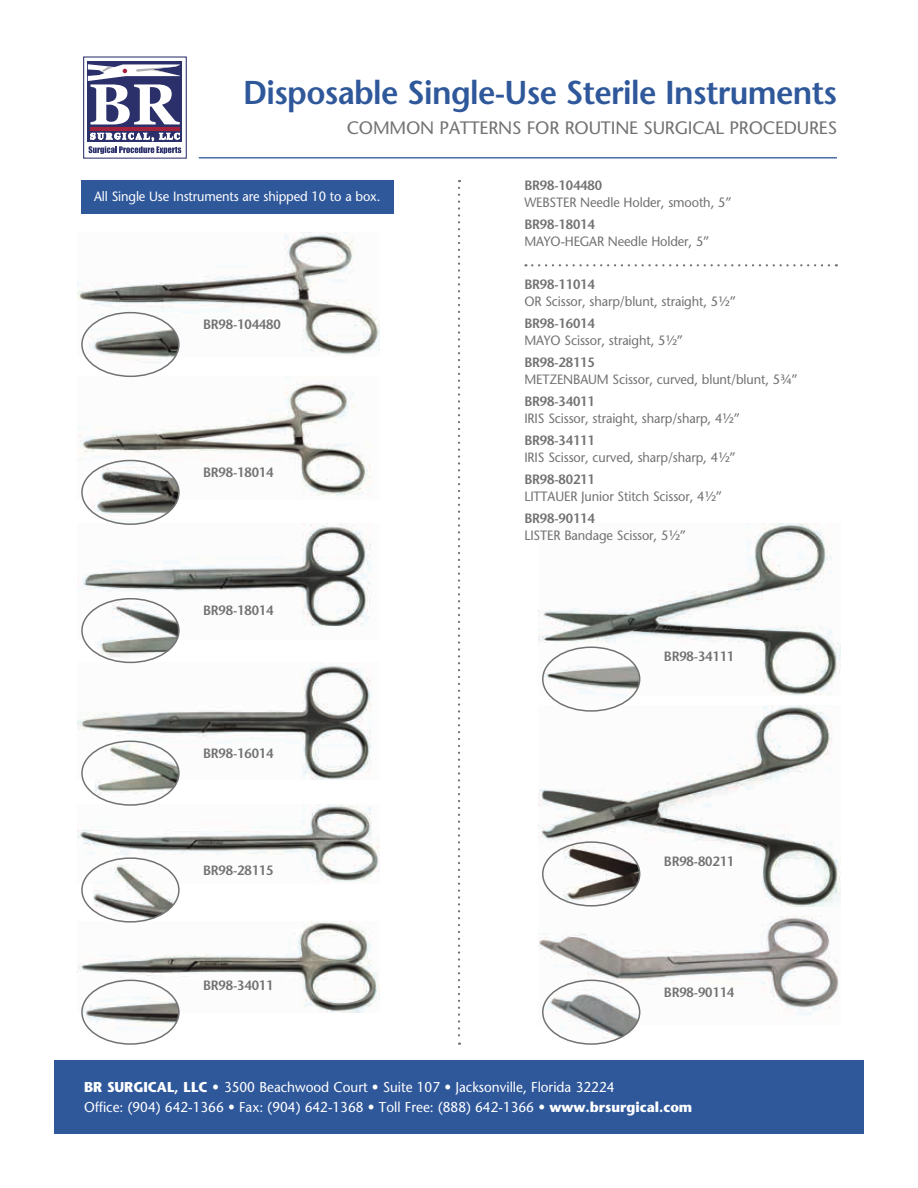
<style>
.page{position:relative;width:918px;height:1188px;background:#fff}
.page>*{position:absolute;margin:0;border:0;box-sizing:border-box;transform-origin:0 0}
.t1{font:600 33px "Stone Sans";letter-spacing:-.02em;color:#2f589b;scale:.96 1}
.t2{font:18px "Stone Sans";letter-spacing:-.01em;color:#727273}
.t3{font:14.25px/19.5px "Stone Sans";color:#fff;scale:.95 1}
.t4{font:13.5px "Stone Sans";letter-spacing:-.01em;color:#727273;scale:.95 1}
.t5{font:600 13.5px "Stone Sans";letter-spacing:-.01em;color:#727273;scale:.95 1}
.t6{font:13.5px "Stone Sans";letter-spacing:-.01em;color:#fff;scale:.95 1}
.s1{font-weight:700}
</style>
<div class="page">
<img style="left:538px;top:915px;width:301px;height:104px">
<img style="left:543px;top:980px;width:97px;height:64px">
<div style="left:542px;top:980px;width:98px;height:65px;border:2px solid #727273;border-radius:50%"></div>
<img style="left:78px;top:922px;width:302px;height:90px">
<img style="left:82px;top:980px;width:97px;height:62px">
<div style="left:81px;top:980px;width:99px;height:65px;border:2px solid #727273;border-radius:50%"></div>
<img style="left:78px;top:805px;width:302px;height:78px">
<img style="left:93px;top:865px;width:86px;height:57px">
<div style="left:81px;top:857px;width:99px;height:66px;border:2px solid #727273;border-radius:50%"></div>
<img style="left:78px;top:662px;width:294px;height:118px">
<img style="left:95px;top:744px;width:84px;height:61px">
<div style="left:81px;top:741px;width:99px;height:65px;border:2px solid #727273;border-radius:50%"></div>
<img style="left:78px;top:524px;width:293px;height:115px">
<img style="left:95px;top:602px;width:84px;height:60px">
<div style="left:81px;top:598px;width:99px;height:65px;border:2px solid #727273;border-radius:50%"></div>
<img style="left:78px;top:376px;width:293px;height:122px">
<img style="left:85px;top:460px;width:94px;height:64px">
<div style="left:81px;top:460px;width:99px;height:65px;border:2px solid #727273;border-radius:50%"></div>
<img style="left:538px;top:705px;width:302px;height:202px">
<img style="left:563px;top:844px;width:77px;height:62px">
<div style="left:542px;top:841px;width:98px;height:66px;border:2px solid #727273;border-radius:50%"></div>
<img style="left:538px;top:524px;width:302px;height:171px">
<img style="left:543px;top:647px;width:97px;height:61px">
<div style="left:542px;top:647px;width:98px;height:65px;border:2px solid #727273;border-radius:50%"></div>
<div style="left:81px;top:180px;width:313px;height:34px;background:#2f589b"></div>
<svg style="left:532px;top:264px;width:305px;height:2px"></svg>
<div style="left:54px;top:1060px;width:810px;height:74px;background:#2f589b"></div>
<div style="left:83px;top:56px;width:104px;height:103px;border:1px solid #2b2f6a"></div>
<div style="left:88px;top:61px;width:94px;height:81px;background:linear-gradient(to right,#2b2f6a,#2b2f6a)"></div>
<hr style="left:90px;top:127px;width:90px;height:4px;background:#a4223b">
<svg style="left:88px;top:64px;width:92px;height:60px"></svg>
<svg style="left:88px;top:133px;width:93px;height:21px"></svg>
<hr style="left:199px;top:157px;width:638px;height:1px;background:#2f589b">
<svg style="left:458px;top:188px;width:2px;height:857px"></svg>
<img style="left:78px;top:233px;width:302px;height:123px">
<img style="left:89px;top:313px;width:90px;height:63px">
<div style="left:81px;top:312px;width:99px;height:65px;border:2px solid #727273;border-radius:50%"></div>
<h1 class="t1" style="left:243px;top:73px;width:620px">Disposable Single-Use Sterile Instruments</h1>
<h2 class="t2" style="left:347px;top:117px;width:492px">COMMON PATTERNS FOR ROUTINE SURGICAL PROCEDURES</h2>
<p class="t6" style="left:94px;top:188px;width:303px">All Single Use Instruments are shipped 10 to a box.</p>
<p class="t5" style="left:203px;top:316px;width:83px">BR98-104480</p>
<p class="t5" style="left:203px;top:464px;width:76px">BR98-18014</p>
<p class="t5" style="left:203px;top:603px;width:76px">BR98-18014</p>
<p class="t5" style="left:203px;top:745px;width:76px">BR98-16014</p>
<p class="t5" style="left:203px;top:862px;width:76px">BR98-28115</p>
<p class="t5" style="left:203px;top:977px;width:76px">BR98-34011</p>
<p class="t5" style="left:524px;top:177px;width:83px">BR98-104480</p>
<p class="t4" style="left:524px;top:194px;width:220px">WEBSTER Needle Holder, smooth, 5”</p>
<p class="t5" style="left:524px;top:216px;width:76px">BR98-18014</p>
<p class="t4" style="left:524px;top:233px;width:197px">MAYO-HEGAR Needle Holder, 5”</p>
<p class="t5" style="left:524px;top:276px;width:76px">BR98-11014</p>
<p class="t4" style="left:524px;top:293px;width:224px">OR Scissor, sharp/blunt, straight, 5½”</p>
<p class="t5" style="left:524px;top:315px;width:76px">BR98-16014</p>
<p class="t4" style="left:524px;top:332px;width:169px">MAYO Scissor, straight, 5½”</p>
<p class="t5" style="left:524px;top:354px;width:76px">BR98-28115</p>
<p class="t4" style="left:524px;top:371px;width:290px">METZENBAUM Scissor, curved, blunt/blunt, 5¾”</p>
<p class="t5" style="left:524px;top:393px;width:76px">BR98-34011</p>
<p class="t4" style="left:524px;top:410px;width:229px">IRIS Scissor, straight, sharp/sharp, 4½”</p>
<p class="t5" style="left:524px;top:432px;width:76px">BR98-34111</p>
<p class="t4" style="left:524px;top:449px;width:224px">IRIS Scissor, curved, sharp/sharp, 4½”</p>
<p class="t5" style="left:524px;top:471px;width:76px">BR98-80211</p>
<p class="t4" style="left:524px;top:488px;width:210px">LITTAUER Junior Stitch Scissor, 4½”</p>
<p class="t5" style="left:524px;top:510px;width:76px">BR98-90114</p>
<p class="t4" style="left:524px;top:527px;width:172px">LISTER Bandage Scissor, 5½”</p>
<p class="t5" style="left:664px;top:648px;width:76px">BR98-34111</p>
<p class="t5" style="left:664px;top:853px;width:76px">BR98-80211</p>
<p class="t5" style="left:664px;top:984px;width:76px">BR98-90114</p>
<p class="t3" style="left:84px;top:1078px;width:642px"><span class="s1">BR SURGICAL, LLC •</span> 3500 Beachwood Court • Suite 107 • Jacksonville, Florida 32224<br>Office: (904) 642-1366 • Fax: (904) 642-1368 • Toll Free: (888) 642-1366 • <span class="s1">www.brsurgical.com</span></p>
</div>
